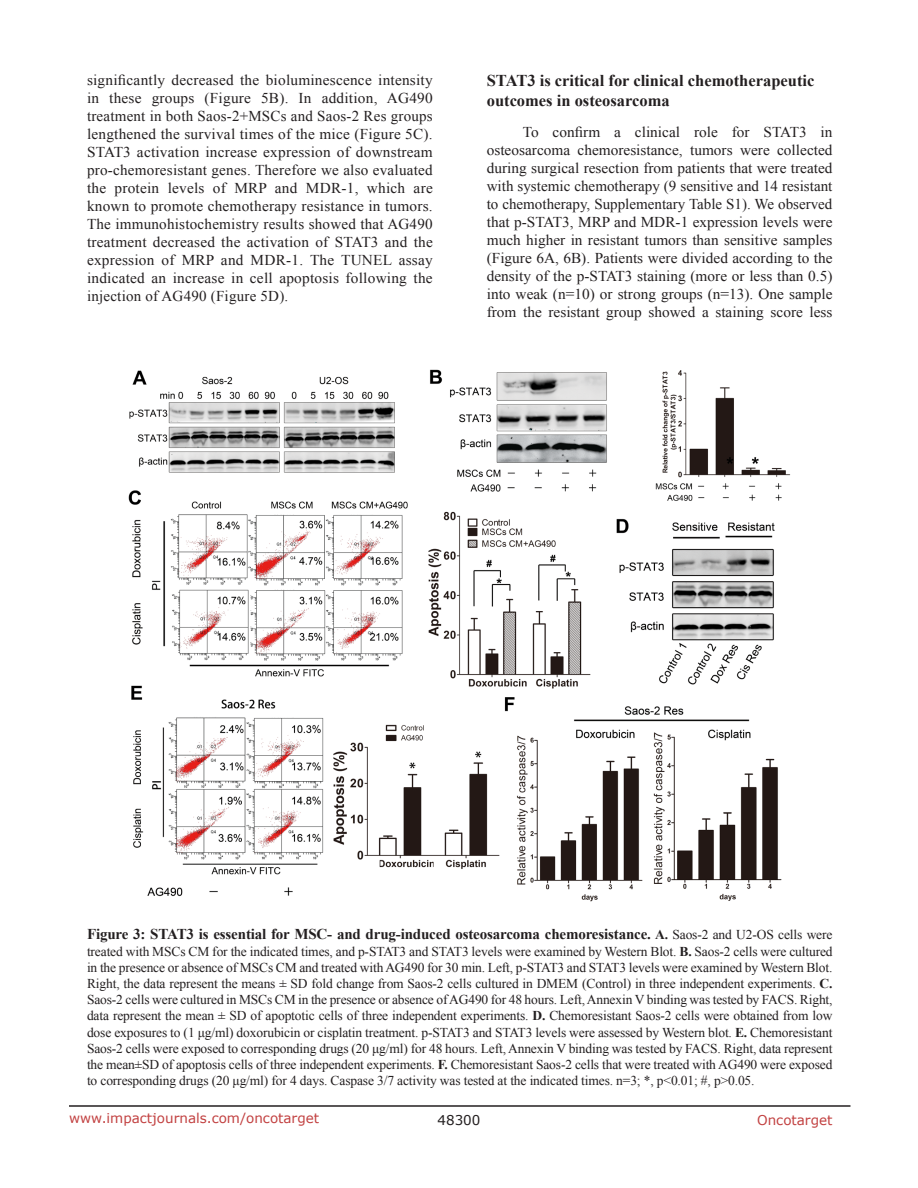
<style>
.page{position:relative;width:918px;height:1188px;background:#fff}
.page>*{position:absolute;margin:0;border:0;box-sizing:border-box;transform-origin:0 0}
.t1{font:700 16.5px/19.8px "Times New Roman";color:#231f20}
.t2{font:15px/18px "Times New Roman";letter-spacing:.01em;color:#231f20;text-align:justify}
.t3{font:700 15px "Times New Roman";letter-spacing:-.01em;color:#231f20}
.t4{font:13.5px/16.2px "Times New Roman";letter-spacing:-.01em;color:#231f20;text-align:justify}
.t5{font:13.5px "Verdana";color:#c24141}
.t6{font:13.5px "Verdana";color:#231f20}
.s1{font-size:13.5px}
.s2{font-weight:400;font-size:13.5px}
.s3{font-weight:700}
</style>
<div class="page">
<hr style="left:69px;top:1105px;width:781px;height:2px;background:#231f20">
<img style="left:129px;top:369px;width:661px;height:533px">
<p class="t2" style="left:87px;top:71px;width:347px">significantly decreased the bioluminescence intensity in these groups (Figure 5B). In addition, AG490 treatment in both Saos-2+MSCs and Saos-2 Res groups lengthened the survival times of the mice (Figure 5C).<br>STAT3 activation increase expression of downstream pro-chemoresistant genes. Therefore we also evaluated the protein levels of MRP and MDR-1, which are known to promote chemotherapy resistance in tumors.<br>The immunohistochemistry results showed that AG490 treatment decreased the activation of STAT3 and the expression of MRP and MDR-1. The TUNEL assay indicated an increase in cell apoptosis following the injection of AG490 (Figure 5D).</p>
<p class="t1" style="left:487px;top:70px;width:329px">STAT3 is critical for clinical chemotherapeutic outcomes in osteosarcoma</p>
<p class="t2" style="left:487px;top:123px;width:347px;text-indent:36px">To confirm a clinical role for STAT3 in osteosarcoma chemoresistance, tumors were collected during surgical resection from patients that were treated with systemic chemotherapy (9 sensitive and 14 resistant to chemotherapy, Supplementary Table S1). We observed that p-STAT3, MRP and MDR-1 expression levels were much higher in resistant tumors than sensitive samples (Figure 6A, 6B). Patients were divided according to the density of the p-STAT3 staining (more or less than 0.5) into weak (n=10) or strong groups (n=13). One sample from the resistant group showed a staining score less</p>
<p class="t3" style="left:87px;top:924px;width:747px">Figure 3: STAT3 is essential for MSC- and drug-induced osteosarcoma chemoresistance. <span class="s1">A.</span> <span class="s2">Saos-2 and U2-OS cells were</span></p>
<p class="t4" style="left:87px;top:943px;width:747px">treated with MSCs CM for the indicated times, and p-STAT3 and STAT3 levels were examined by Western Blot. <span class="s3">B.</span> Saos-2 cells were cultured in the presence or absence of MSCs CM and treated with AG490 for 30 min. Left, p-STAT3 and STAT3 levels were examined by Western Blot.<br>Right, the data represent the means ± SD fold change from Saos-2 cells cultured in DMEM (Control) in three independent experiments. <span class="s3">C.<br></span>Saos-2 cells were cultured in MSCs CM in the presence or absence of AG490 for 48 hours. Left, Annexin V binding was tested by FACS. Right, data represent the mean ± SD of apoptotic cells of three independent experiments. <span class="s3">D.</span> Chemoresistant Saos-2 cells were obtained from low dose exposures to (1 μg/ml) doxorubicin or cisplatin treatment. p-STAT3 and STAT3 levels were assessed by Western blot. <span class="s3">E.</span> Chemoresistant Saos-2 cells were exposed to corresponding drugs (20 μg/ml) for 48 hours. Left, Annexin V binding was tested by FACS. Right, data represent the mean±SD of apoptosis cells of three independent experiments. <span class="s3">F.</span> Chemoresistant Saos-2 cells that were treated with AG490 were exposed to corresponding drugs (20 μg/ml) for 4 days. Caspase 3/7 activity was tested at the indicated times. n=3; *, p&lt;0.01; #, p&gt;0.05.</p>
<p class="t5" style="left:69px;top:1109px;width:252px">www.impactjournals.com/oncotarget</p>
<p class="t6" style="left:438px;top:1111px;width:44px">48300</p>
<p class="t5" style="left:757px;top:1111px;width:77px">Oncotarget</p>
</div>
